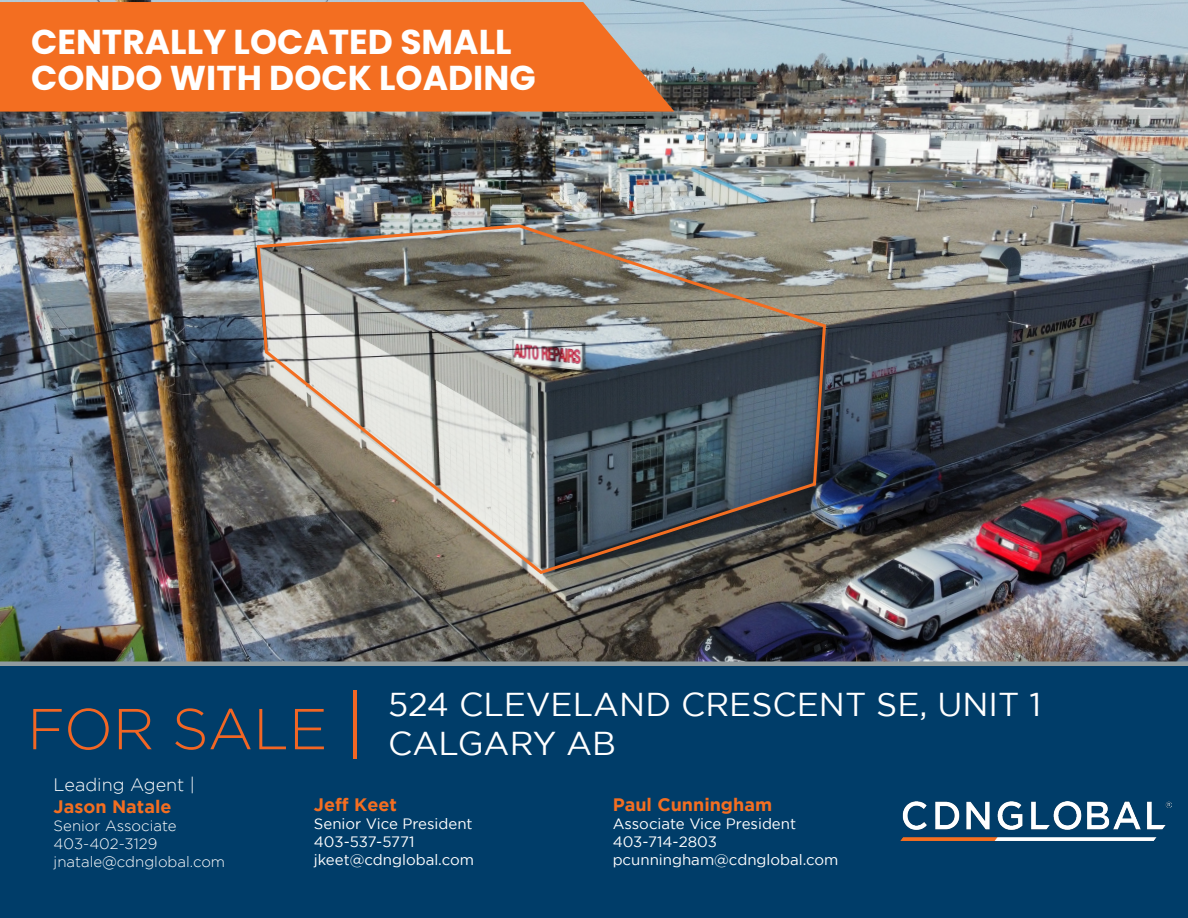
<style>
.page{position:relative;width:1188px;height:918px;background:#fff}
.page>*{position:absolute;margin:0;border:0;box-sizing:border-box;transform-origin:0 0}
.Devencore_Common_White{font:300 57.6px "Gotham";color:#f26624}
.Devencore_Common_White-2{font:700 34.5px "Poppins";color:#fff}
.Devencore_Common_White-3{font:33px "Gotham";color:#fff}
.Devencore_Common_White-4{font:700 18px "Gotham";color:#f36e21}
.Devencore_Common_White-5{font:300 18px "Gotham";color:#fff}
.Devencore_Common_White-6{font:15px "Gotham";color:#fff}
.Devencore_Common_White-7{font:300 15px "Gotham";color:#fff}
.s1{font-size:74.4px}
</style>
<div class="page">
<img style="left:0;top:0;width:1188px;height:662px">
<svg style="left:0;top:2px;width:674px;height:110px;background:#ed732c"></svg>
<img style="left:255px;top:223px;width:573px;height:353px">
<div style="left:0;top:664px;width:1188px;height:254px;background:#003d69"></div>
<hr style="left:0;top:662px;width:1188px;height:4px;background:#8f9a9e">
<img style="left:901px;top:801px;width:271px;height:40px">
<p class="Devencore_Common_White-2" style="left:31px;top:22px;width:482px">CENTRALLY LOCATED SMALL</p>
<p class="Devencore_Common_White-2" style="left:31px;top:58px;width:506px">CONDO WITH DOCK LOADING</p>
<p class="Devencore_Common_White" style="left:27px;top:698px;width:340px">FOR SALE <span class="s1">|</span></p>
<p class="Devencore_Common_White-3" style="left:388px;top:686px;width:655px">524 CLEVELAND CRESCENT SE, UNIT 1</p>
<p class="Devencore_Common_White-3" style="left:388px;top:725px;width:229px">CALGARY AB</p>
<p class="Devencore_Common_White-5" style="left:54px;top:775px;width:143px">Leading Agent |</p>
<p class="Devencore_Common_White-4" style="left:54px;top:796px;width:119px">Jason Natale</p>
<p class="Devencore_Common_White-7" style="left:54px;top:818px;width:124px">Senior Associate</p>
<p class="Devencore_Common_White-7" style="left:54px;top:836px;width:105px">403-402-3129</p>
<p class="Devencore_Common_White-7" style="left:54px;top:854px;width:173px">jnatale@cdnglobal.com</p>
<p class="Devencore_Common_White-4" style="left:314px;top:794px;width:85px">Jeff Keet</p>
<p class="Devencore_Common_White-6" style="left:314px;top:815px;width:160px">Senior Vice President</p>
<p class="Devencore_Common_White-6" style="left:314px;top:833px;width:102px">403-537-5771</p>
<p class="Devencore_Common_White-6" style="left:314px;top:851px;width:162px">jkeet@cdnglobal.com</p>
<p class="Devencore_Common_White-4" style="left:613px;top:794px;width:161px">Paul Cunningham</p>
<p class="Devencore_Common_White-6" style="left:613px;top:815px;width:185px">Associate Vice President</p>
<p class="Devencore_Common_White-6" style="left:613px;top:833px;width:106px">403-714-2803</p>
<p class="Devencore_Common_White-6" style="left:613px;top:851px;width:227px">pcunningham@cdnglobal.com</p>
</div>
